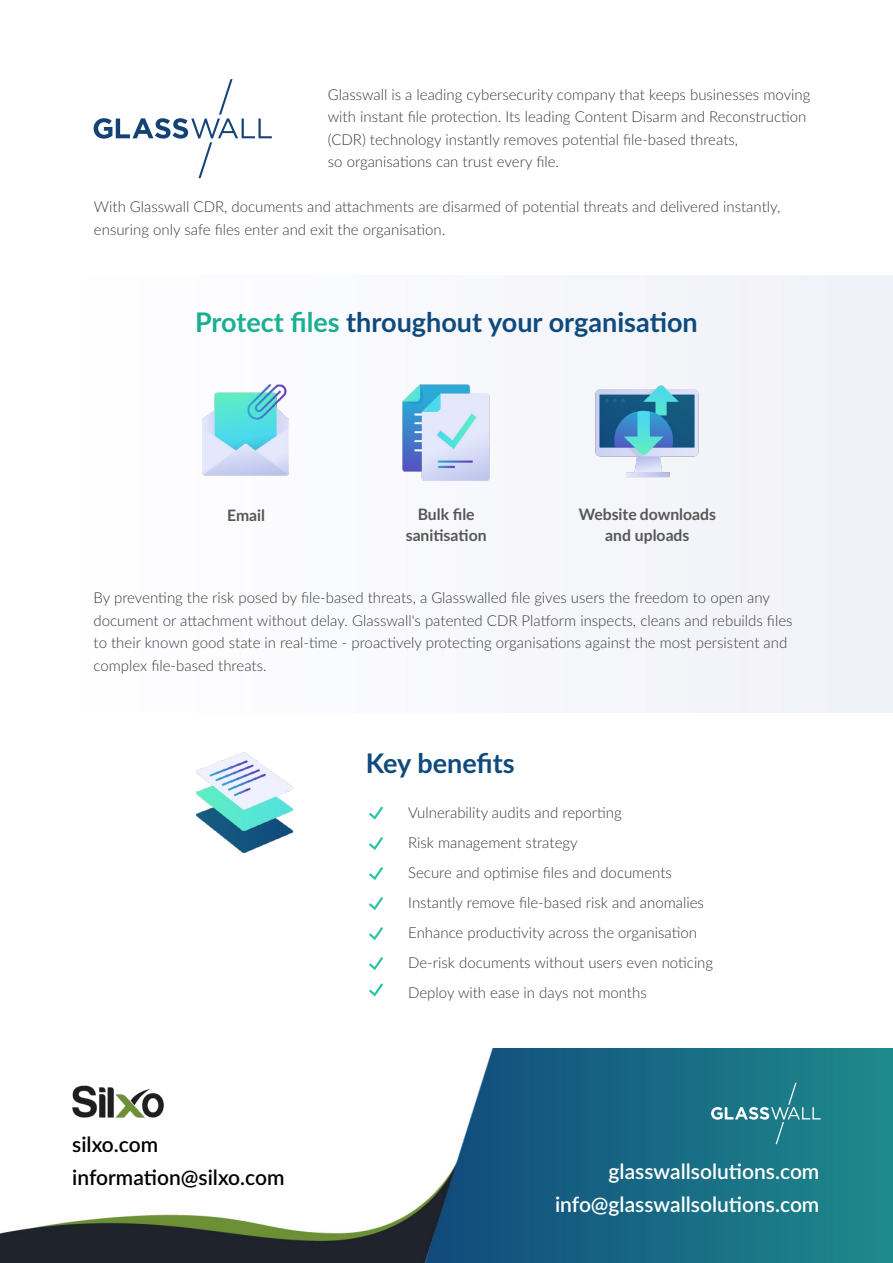
<style>
.page{position:relative;width:893px;height:1263px;background:#fff}
.page>*{position:absolute;margin:0;border:0;box-sizing:border-box;transform-origin:0 0}
.t1{font:700 27px "Lato";color:#0e4a7c}
.t2{font:600 21px/33px "Lato";color:#fff;text-align:right}
.t3{font:600 21px/33px "Lato";color:#020203}
.t4{font:700 15.75px/21px "Lato";color:#575756;text-align:center}
.t5{font:300 15px/22.5px "Lato";color:#3c3c3b}
.s1{color:#1aaf92}
</style>
<div class="page">
<img style="left:0;top:1048px;width:893px;height:215px">
<svg style="left:94px;top:79px;width:178px;height:99px"></svg>
<img style="left:202px;top:368px;width:107px;height:128px">
<img style="left:383px;top:368px;width:127px;height:128px">
<img style="left:584px;top:370px;width:127px;height:127px">
<svg style="left:369px;top:806px;width:14px;height:14px"></svg>
<svg style="left:369px;top:837px;width:14px;height:13px"></svg>
<svg style="left:369px;top:867px;width:14px;height:13px"></svg>
<svg style="left:369px;top:897px;width:14px;height:13px"></svg>
<svg style="left:369px;top:927px;width:14px;height:13px"></svg>
<svg style="left:369px;top:957px;width:14px;height:13px"></svg>
<svg style="left:369px;top:983px;width:14px;height:13px"></svg>
<svg style="left:711px;top:1083px;width:110px;height:61px;background:#2d8391"></svg>
<img style="left:66px;top:1066px;width:104px;height:70px">
<img style="left:196px;top:752px;width:98px;height:101px">
<p class="t5" style="left:328px;top:82px;width:484px">Glasswall is a leading cybersecurity company that keeps businesses moving with instant file protection. Its leading Content Disarm and Reconstruction (CDR) technology instantly removes potential file-based threats,<br>so organisations can trust every file.</p>
<p class="t5" style="left:94px;top:195px;width:688px">With Glasswall CDR, documents and attachments are disarmed of potential threats and delivered instantly, ensuring only safe files enter and exit the organisation.</p>
<h1 class="t1" style="left:195px;top:302px;width:504px"><span class="s1">Protect files</span> throughout your organisation</h1>
<p class="t4" style="left:227px;top:504px;width:39px">Email</p>
<p class="t4" style="left:406px;top:503px;width:82px">Bulk file sanitisation</p>
<p class="t4" style="left:579px;top:503px;width:139px">Website downloads and uploads</p>
<p class="t5" style="left:94px;top:586px;width:700px">By preventing the risk posed by file-based threats, a Glasswalled file gives users the freedom to open any document or attachment without delay. Glasswall's patented CDR Platform inspects, cleans and rebuilds files to their known good state in real-time - proactively protecting organisations against the most persistent and complex file-based threats.</p>
<h2 class="t3" style="left:72px;top:1127px;width:214px">silxo.com information@silxo.com</h2>
<h1 class="t1" style="left:366px;top:743px;width:150px">Key benefits</h1>
<p class="t5" style="left:408px;top:797px;width:306px;line-height:30px">Vulnerability audits and reporting<br>Risk management strategy<br>Secure and optimise files and documents Instantly remove file-based risk and anomalies Enhance productivity across the organisation De-risk documents without users even noticing Deploy with ease in days not months</p>
<h2 class="t2" style="left:555px;top:1154px;width:266px">glasswallsolutions.com info@glasswallsolutions.com</h2>
</div>
